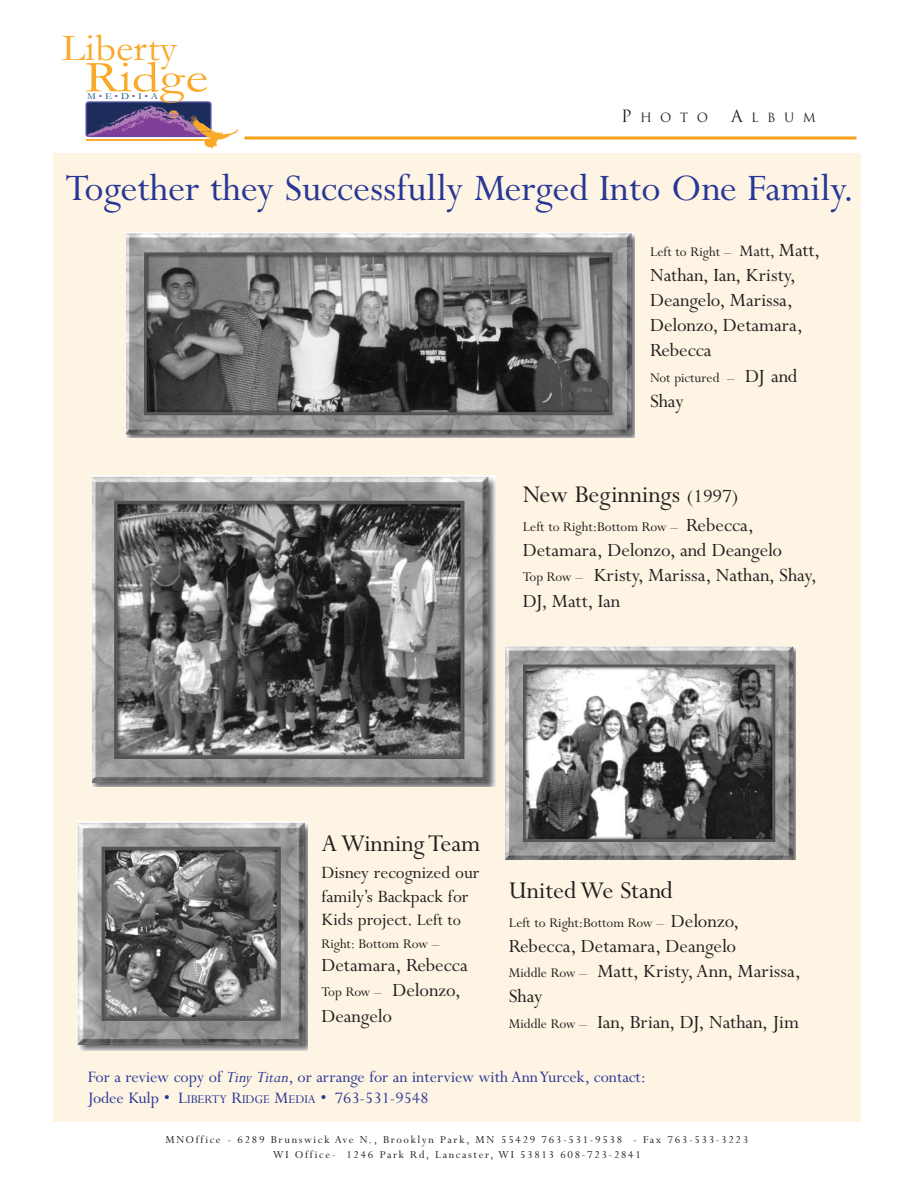
<style>
.page{position:relative;width:918px;height:1188px;background:#fff}
.page>*{position:absolute;margin:0;border:0;box-sizing:border-box;transform-origin:0 0}
.t1{font:44.7px "Garamond";color:#faa92a;scale:1.24 1}
.t2{font:42px "Perpetua";color:#293795}
.t3{font:38.85px "Garamond";color:#faa92a;scale:1.06 1}
.t4{font:27px "Perpetua";color:#231f20}
.t5{font:21px/25.2px "Perpetua";color:#231f20}
.t6{font:19.5px/23.4px "Perpetua";color:#231f20}
.t7{font:18px/21.6px "Perpetua";color:#293795}
.t8{font:15px "Perpetua";color:#231f20}
.t9{font:12.3px "Trajan";letter-spacing:.675em;color:#231f20}
.t10{font:12px/14.4px "Perpetua";letter-spacing:.135em;color:#231f20;text-align:center}
.t11{font:9px "Garamond";color:#0d527f;scale:1.16 1}
.s1{color:#6d63ac}
.s2{font-size:16.5px}
.s3{font-size:18px}
.s4{font-size:21px}
.s5{font-size:15px}
.s6{font-style:italic}
.s7{font-size:13.5px}
</style>
<div class="page">
<div style="left:53px;top:154px;width:808px;height:968px;background:#fef4e4"></div>
<img style="left:93px;top:476px;width:403px;height:310px">
<img style="left:78px;top:821px;width:229px;height:230px">
<img style="left:127px;top:232px;width:507px;height:206px">
<img style="left:506px;top:646px;width:289px;height:214px">
<svg style="left:85px;top:101px;width:153px;height:48px"></svg>
<svg style="left:244px;top:136px;width:613px;height:4px;background:#f8b753"></svg>
<h3 class="t3" style="left:62px;top:24px;width:111px">Liberty</h3>
<h1 class="t1" style="left:85px;top:50px;width:101px">Ridge</h1>
<p class="t11" style="left:87px;top:91px;width:62px">M<span class="s1">•</span>E<span class="s1">•</span>D<span class="s1">•</span>I<span class="s1">•</span>A</p>
<p class="t9" style="left:621px;top:110px;width:88px"><span class="s2">P</span>HOTO</p>
<p class="t9" style="left:731px;top:110px;width:86px"><span class="s2">A</span>LBUM</p>
<h2 class="t2" style="left:65px;top:172px;width:791px">Together they Successfully Merged Into One Family.</h2>
<p class="t8" style="left:650px;top:246px;width:172px">Left to Right – <span class="s3">Matt,</span> <span class="s4">Matt,</span></p>
<p class="t5" style="left:650px;top:264px;width:155px">Nathan, Ian, Kristy,<br>Deangelo, Marissa,<br>Delonzo, Detamara,<br>Rebecca</p>
<p class="t8" style="left:650px;top:372px;width:149px">Not pictured – <span class="s4">DJ and</span></p>
<p class="t5" style="left:650px;top:390px;width:35px">Shay</p>
<p class="t4" style="left:523px;top:484px;width:217px">New Beginnings <span class="s4">(1997)</span></p>
<p class="t8" style="left:523px;top:521px;width:233px">Left to Right:Bottom Row – <span class="s4">Rebecca,</span></p>
<p class="t5" style="left:523px;top:539px;width:296px">Detamara, Delonzo, and Deangelo<br><span class="s5">Top Row –</span> Kristy, Marissa, Nathan, Shay,<br>DJ, Matt, Ian</p>
<p class="t4" style="left:321px;top:833px;width:161px">AWinning Team</p>
<p class="t6" style="left:321px;top:863px;width:160px">Disney recognized our family’s Backpack for<br>Kids project. <span class="s3">Left to</span></p>
<p class="t8" style="left:321px;top:938px;width:119px">Right: Bottom Row –</p>
<p class="t5" style="left:321px;top:955px;width:148px">Detamara, Rebecca<br><span class="s5">Top Row –</span> Delonzo,<br>Deangelo</p>
<p class="t4" style="left:509px;top:880px;width:166px">United We Stand</p>
<p class="t8" style="left:509px;top:917px;width:232px">Left to Right:Bottom Row – <span class="s4">Delonzo,</span></p>
<p class="t5" style="left:509px;top:935px;width:293px">Rebecca, Detamara, Deangelo<br><span class="s5">Middle Row –</span> Matt, Kristy, Ann, Marissa,<br>Shay<br><span class="s5">Middle Row –</span> Ian, Brian, DJ, Nathan, Jim</p>
<p class="t7" style="left:88px;top:1067px;width:560px">For a review copy of <span class="s6">Tiny Titan</span>, or arrange for an interview with Ann Yurcek, contact:<br>Jodee Kulp • L<span class="s7">IBERTY</span> R<span class="s7">IDGE</span> M<span class="s7">EDIA</span> • 763-531-9548</p>
<p class="t10" style="left:166px;top:1134px;width:584px">MNOffice - 6289 Brunswick Ave N., Brooklyn Park, MN 55429 763-531-9538 - Fax 763-533-3223<br>WI Office- 1246 Park Rd, Lancaster, WI 53813 608-723-2841</p>
</div>
